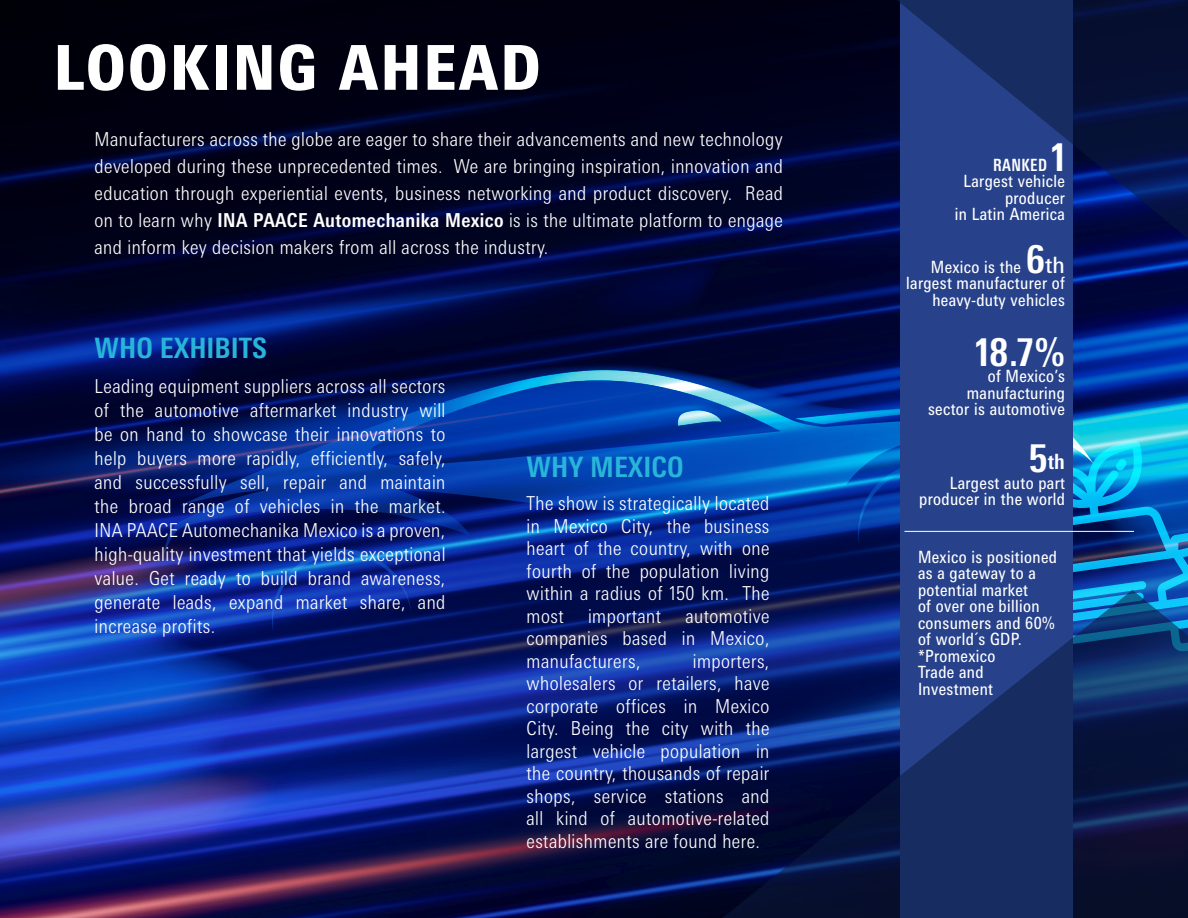
<style>
.page{position:relative;width:1188px;height:918px;background:#fff}
.page>*{position:absolute;margin:0;border:0;box-sizing:border-box;transform-origin:0 0}
.t1{font:900 61.8px "Messe Univers";letter-spacing:.05em;color:#fff;scale:.88 1}
.t2{font:700 condensed 39px "Messe Univers";color:#fff}
.t3{font:700 condensed 28.05px "Messe Univers";color:#28b5d9}
.t4{font:22.5px "Messe Univers";color:#fff}
.t5{font:700 condensed 21px "Messe Univers";color:#fff}
.t6{font:300 19.2px/22.5px "Messe Univers";letter-spacing:.025em;color:#fff;text-align:justify;scale:.88 1}
.t7{font:16.8px/16.5px "Messe Univers";letter-spacing:.025em;color:#fff;text-align:right;scale:.88 1}
.t8{font:700 condensed 16.8px "Messe Univers";letter-spacing:.025em;color:#fff;scale:.88 1}
.s1{font-weight:700}
.s2{font-weight:700;font-stretch:condensed;font-size:39px}
.s3{font-size:39px}
</style>
<div class="page">
<img style="left:0;top:0;width:1188px;height:918px">
<svg style="left:1072px;top:434px;width:116px;height:156px;background:#107ebe"></svg>
<div style="left:900px;top:0;width:172px;height:918px;background:#27428a"></div>
<svg style="left:864px;top:0;width:324px;height:328px"></svg>
<svg style="left:688px;top:590px;width:500px;height:328px;background:#10265f"></svg>
<hr style="left:904px;top:531px;width:230px;height:1px;background:#fff">
<p class="t1" style="left:54px;top:30px;width:554px">LOOKING AHEAD</p>
<p class="t6" style="left:94px;top:125px;width:784px;line-height:27px">Manufacturers across the globe are eager to share their advancements and new technology developed during these unprecedented times. We are bringing inspiration, innovation and education through experiential events, business networking and product discovery. Read on to learn why <span class="s1">INA PAACE Automechanika Mexico</span> is is the ultimate platform to engage and inform key decision makers from all across the industry.</p>
<p class="t3" style="left:94px;top:330px;width:174px">WHO EXHIBITS</p>
<p class="t6" style="left:94px;top:373px;width:400px;line-height:24px">Leading equipment suppliers across all sectors of the automotive aftermarket industry will be on hand to showcase their innovations to help buyers more rapidly, efficiently, safely, and successfully sell, repair and maintain the broad range of vehicles in the market.<br>INA PAACE Automechanika Mexico is a proven, high-quality investment that yields exceptional value. Get ready to build brand awareness, generate leads, expand market share, and increase profits.</p>
<p class="t3" style="left:526px;top:449px;width:159px">WHY MEXICO</p>
<p class="t6" style="left:526px;top:492px;width:278px">The show is strategically located in Mexico City, the business heart of the country, with one fourth of the population living within a radius of 150 km. The most</p>
<p class="t6" style="left:526px;top:604px;width:278px;text-indent:159px">automotive companies based in Mexico, manufacturers,</p>
<p class="t6" style="left:588px;top:604px;width:85px">important</p>
<p class="t6" style="left:526px;top:649px;width:278px;text-indent:166px">importers, wholesalers or retailers, have corporate offices in Mexico City. Being the city with the largest vehicle population in the country, thousands of repair shops, service stations and all kind of automotive-related establishments are found here.</p>
<p class="t2" style="left:1051px;top:133px;width:15px">1</p>
<p class="t7" style="left:955px;top:173px;width:127px">Largest vehicle producer<br>in Latin America</p>
<p class="t8" style="left:993px;top:155px;width:62px">RANKED</p>
<p class="t4" style="left:1026px;top:251px;width:41px"><span class="s2">6</span>th</p>
<p class="t7" style="left:906px;top:275px;width:182px">largest manufacturer of heavy-duty vehicles</p>
<p class="t7" style="left:931px;top:258px;width:104px">Mexico is the</p>
<p class="t2" style="left:976px;top:328px;width:91px">18.7%</p>
<p class="t7" style="left:967px;top:368px;width:113px">of Mexico’s manufacturing</p>
<p class="t7" style="left:928px;top:401px;width:157px">sector is automotive</p>
<p class="t5" style="left:1028px;top:449px;width:38px"><span class="s3">5</span>th</p>
<p class="t7" style="left:950px;top:474px;width:133px">Largest auto part</p>
<p class="t7" style="left:919px;top:491px;width:167px">producer in the world</p>
<p class="t7" style="left:918px;top:548px;width:160px;text-align:left">Mexico is positioned as a gateway to a potential market<br>of over one billion consumers and 60% of world´s GDP. *Promexico<br>Trade and<br>Investment</p>
</div>
